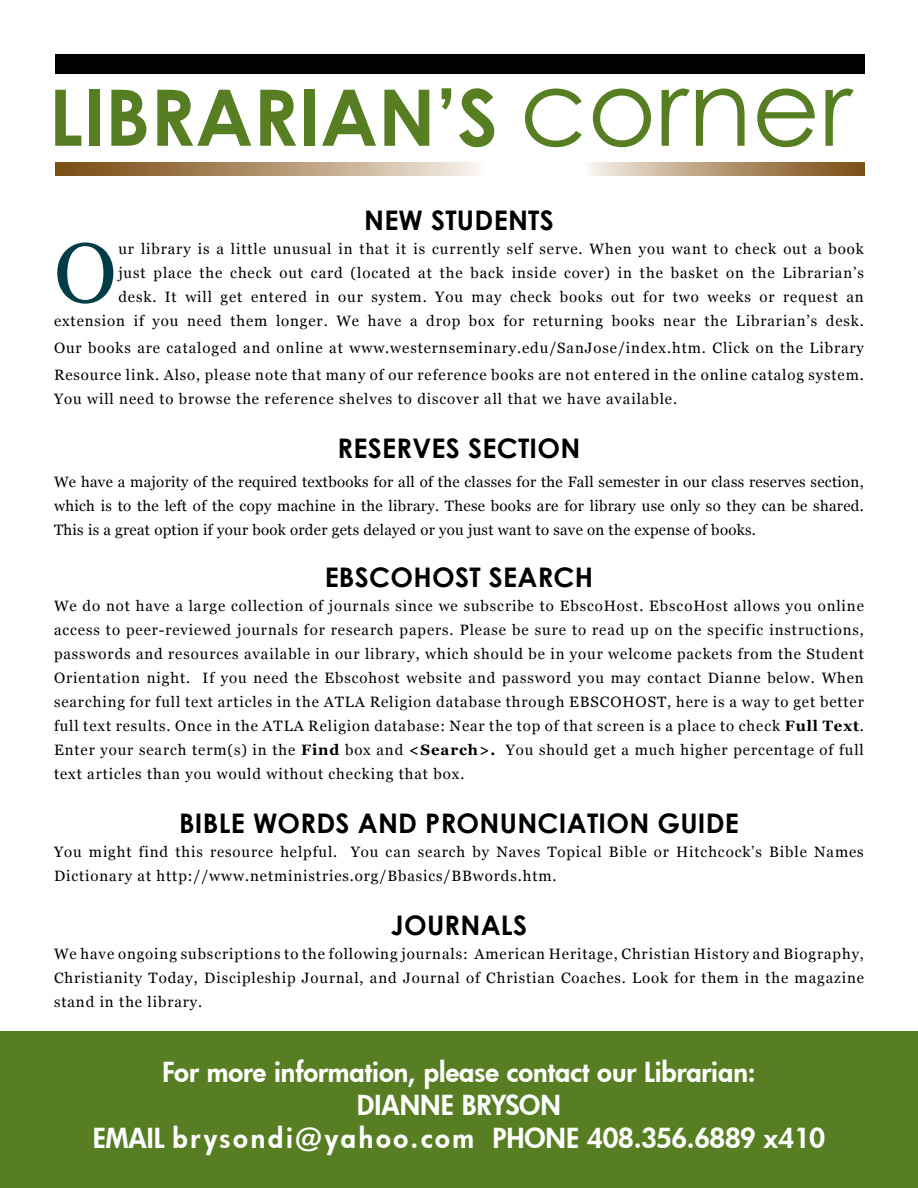
<style>
.page{position:relative;width:918px;height:1188px;background:#fff}
.page>*{position:absolute;margin:0;border:0;box-sizing:border-box;transform-origin:0 0}
.t1{font:105px "Century Gothic";color:#577e22}
.t2{font:84.3px "Georgia";color:#013d48}
.t3{font:700 78px "Century Gothic";color:#577e22}
.t4{font:800 27px/33px "Futura";color:#fff;text-align:center}
.t5{font:700 27px "Century Gothic";letter-spacing:.01em;color:#000}
.t6{font:15px/24px "Georgia";letter-spacing:.06em;color:#000;text-align:justify}
.s1{font-weight:700;font-size:78px}
.s2{font-weight:700}
</style>
<div class="page">
<div style="left:0;top:1031px;width:918px;height:157px;background:#577e22"></div>
<svg style="left:56px;top:162px;width:808px;height:14px;background:#bea688"></svg>
<div style="left:55px;top:54px;width:810px;height:20px;background:#000"></div>
<h3 class="t3" style="left:49px;top:58px;width:78px">LIBRARIAN</h3>
<h1 class="t1" style="left:436px;top:34px;width:418px"><span class="s1">’S</span> corner</h1>
<h3 class="t5" style="left:364px;top:200px;width:191px">NEW STUDENTS</h3>
<h2 class="t2" style="left:54px;top:225px;width:64px">O</h2>
<p class="t6" style="left:54px;top:237px;width:811px;text-align:right">ur library is a little unusual in that it is currently self serve. When you want to check out a book<br>just place the check out card (located at the back inside cover) in the basket on the Librarian’s<br>desk. It will get entered in our system. You may check books out for two weeks or request an extension if you need them longer. We have a drop box for returning books near the Librarian’s desk.</p>
<p class="t6" style="left:54px;top:335px;width:811px;line-height:27px">Our books are cataloged and online at www.westernseminary.edu/SanJose/index.htm. Click on the Library<br>Resource link. Also, please note that many of our reference books are not entered in the online catalog system.</p>
<p class="t6" style="left:54px;top:387px;width:625px">You will need to browse the reference shelves to discover all that we have available.</p>
<h3 class="t5" style="left:338px;top:428px;width:32px">RESERVES</h3>
<h3 class="t5" style="left:468px;top:428px;width:31px">SECTION</h3>
<p class="t6" style="left:54px;top:470px;width:811px">We have a majority of the required textbooks for all of the classes for the Fall semester in our class reserves section, which is to the left of the copy machine in the library. These books are for library use only so they can be shared.<br>This is a great option if your book order gets delayed or you just want to save on the expense of books.</p>
<h3 class="t5" style="left:325px;top:557px;width:270px">EBSCOHOST SEARCH</h3>
<p class="t6" style="left:54px;top:594px;width:812px">We do not have a large collection of journals since we subscribe to EbscoHost. EbscoHost allows you online access to peer-reviewed journals for research papers. Please be sure to read up on the specific instructions, passwords and resources available in our library, which should be in your welcome packets from the Student Orientation night. If you need the Ebscohost website and password you may contact Dianne below. When searching for full text articles in the ATLA Religion database through EBSCOHOST, here is a way to get better full text results. Once in the ATLA Religion database: Near the top of that screen is a place to check <span class="s2">Full Text</span>.<br>Enter your search term(s) in the <span class="s2">Find</span> box and <span class="s2">&lt;Search&gt;.</span> You should get a much higher percentage of full text articles than you would without checking that box.</p>
<h3 class="t5" style="left:179px;top:803px;width:561px">BIBLE WORDS AND PRONUNCIATION GUIDE</h3>
<p class="t6" style="left:54px;top:840px;width:811px">You might find this resource helpful. You can search by Naves Topical Bible or Hitchcock’s Bible Names<br>Dictionary at http://www.netministries.org/Bbasics/BBwords.htm.</p>
<h3 class="t5" style="left:391px;top:905px;width:138px">JOURNALS</h3>
<p class="t6" style="left:54px;top:942px;width:812px">We have ongoing subscriptions to the following journals: American Heritage, Christian History and Biography, Christianity Today, Discipleship Journal, and Journal of Christian Coaches. Look for them in the magazine stand in the library.</p>
<h3 class="t4" style="left:93px;top:1055px;width:734px">For more information, please contact our Librarian:<br>Dianne Bryson<br>email brysondi@yahoo.com phone 408.356.6889 x410</h3>
</div>
